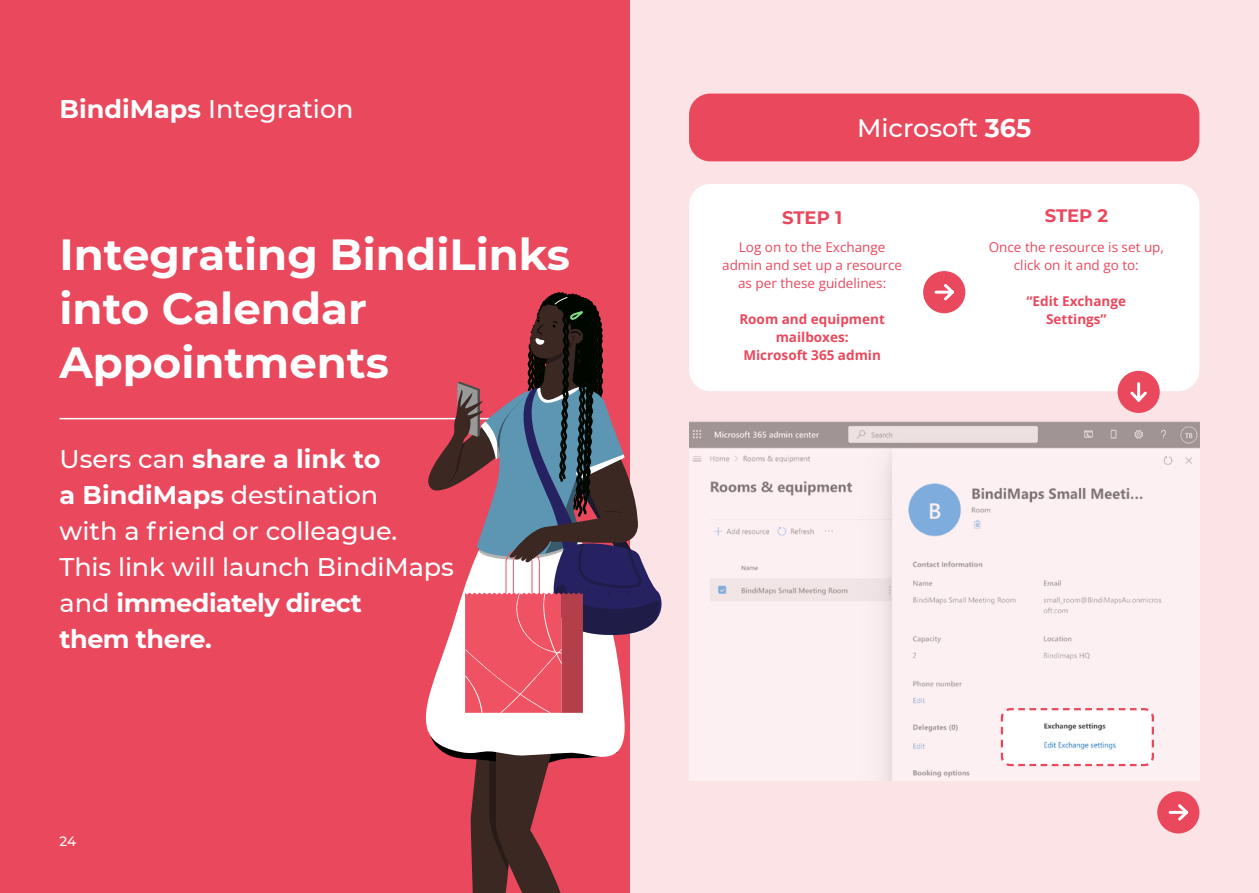
<style>
.page{position:relative;width:1259px;height:893px;background:#fff}
.page>*{position:absolute;margin:0;border:0;box-sizing:border-box;transform-origin:0 0}
.Heading{font:700 43.5px "Montserrat";color:#fff}
.Introduction{font:500 25.5px "Montserrat";color:#fff}
.Introduction-2{font:700 25.5px "Montserrat";letter-spacing:-.02em;color:#fff}
.Introduction-3{font:700 25.5px "Montserrat";color:#fff}
.Subheading_4{font:500 25.5px "Montserrat";color:#fff}
.Subheading_3{font:700 18px "Montserrat";color:#e8475c}
.Subheading_3-2{font:700 18px "Montserrat";color:#e9485d}
.Paragraph{font:13.5px/18px "Open Sans";color:#e9485d;text-align:center}
.Paragraph-2{font:700 13.5px/18px "Open Sans";color:#e9485d;text-align:center}
.Page_number{font:500 13.5px "Montserrat";color:#fff}
.s1{font-weight:700}
.s2{font-weight:500}
</style>
<div class="page">
<div style="left:0;top:0;width:629px;height:893px;background:#e9485d"></div>
<hr style="left:60px;top:418px;width:510px;height:1px;background:#fff">
<div style="left:629px;top:0;width:630px;height:893px;background:#fbe3e6"></div>
<div style="left:689px;top:94px;width:510px;height:67px;background:#e9485d;border-radius:21px"></div>
<div style="left:689px;top:184px;width:510px;height:207px;background:#fff;border-radius:21px"></div>
<div style="left:923px;top:271px;width:42px;height:42px;background:#e9485d;border-radius:50%"></div>
<svg style="left:934px;top:284px;width:20px;height:17px"></svg>
<div style="left:1117px;top:371px;width:42px;height:42px;background:#e9485d;border-radius:50%"></div>
<svg style="left:1130px;top:382px;width:17px;height:20px"></svg>
<img style="left:689px;top:421px;width:510px;height:359px">
<svg style="left:999px;top:707px;width:156px;height:60px;background:#f7eef0"></svg>
<div style="left:1157px;top:791px;width:42px;height:42px;background:#e9485d;border-radius:50%"></div>
<svg style="left:1168px;top:804px;width:21px;height:17px"></svg>
<svg style="left:420px;top:290px;width:242px;height:603px"></svg>
<p class="Introduction" style="left:60px;top:91px;width:296px"><span class="s1">BindiMaps</span> Integration</p>
<h1 class="Heading" style="left:60px;top:223px;width:512px">Integrating BindiLinks</h1>
<h1 class="Heading" style="left:60px;top:277px;width:309px">into Calendar</h1>
<h1 class="Heading" style="left:60px;top:331px;width:331px">Appointments</h1>
<p class="Introduction-3" style="left:60px;top:441px;width:322px"><span class="s2">Users can</span> share a link to</p>
<p class="Introduction" style="left:60px;top:477px;width:320px"><span class="s1">a BindiMaps</span> destination</p>
<p class="Introduction" style="left:60px;top:513px;width:339px">with a friend or colleague.</p>
<p class="Introduction" style="left:60px;top:549px;width:396px">This link will launch BindiMaps</p>
<p class="Introduction-2" style="left:60px;top:585px;width:304px"><span class="s2">and</span> immediately direct</p>
<p class="Introduction-2" style="left:60px;top:621px;width:154px">them there.</p>
<p class="Page_number" style="left:60px;top:832px;width:18px">24</p>
<h2 class="Subheading_4" style="left:857px;top:111px;width:176px">Microsoft <span class="s1">365</span></h2>
<h3 class="Subheading_3" style="left:782px;top:205px;width:61px">STEP 1</h3>
<h3 class="Subheading_3-2" style="left:1044px;top:203px;width:65px">STEP 2</h3>
<p class="Paragraph" style="left:722px;top:238px;width:181px">Log on to the Exchange admin and set up a resource as per these guidelines:</p>
<p class="Paragraph-2" style="left:739px;top:310px;width:147px">Room and equipment mailboxes:<br>Microsoft 365 admin</p>
<p class="Paragraph" style="left:988px;top:238px;width:177px">Once the resource is set up, click on it and go to:</p>
<p class="Paragraph-2" style="left:1026px;top:292px;width:101px">“Edit Exchange<br>Settings”</p>
</div>
